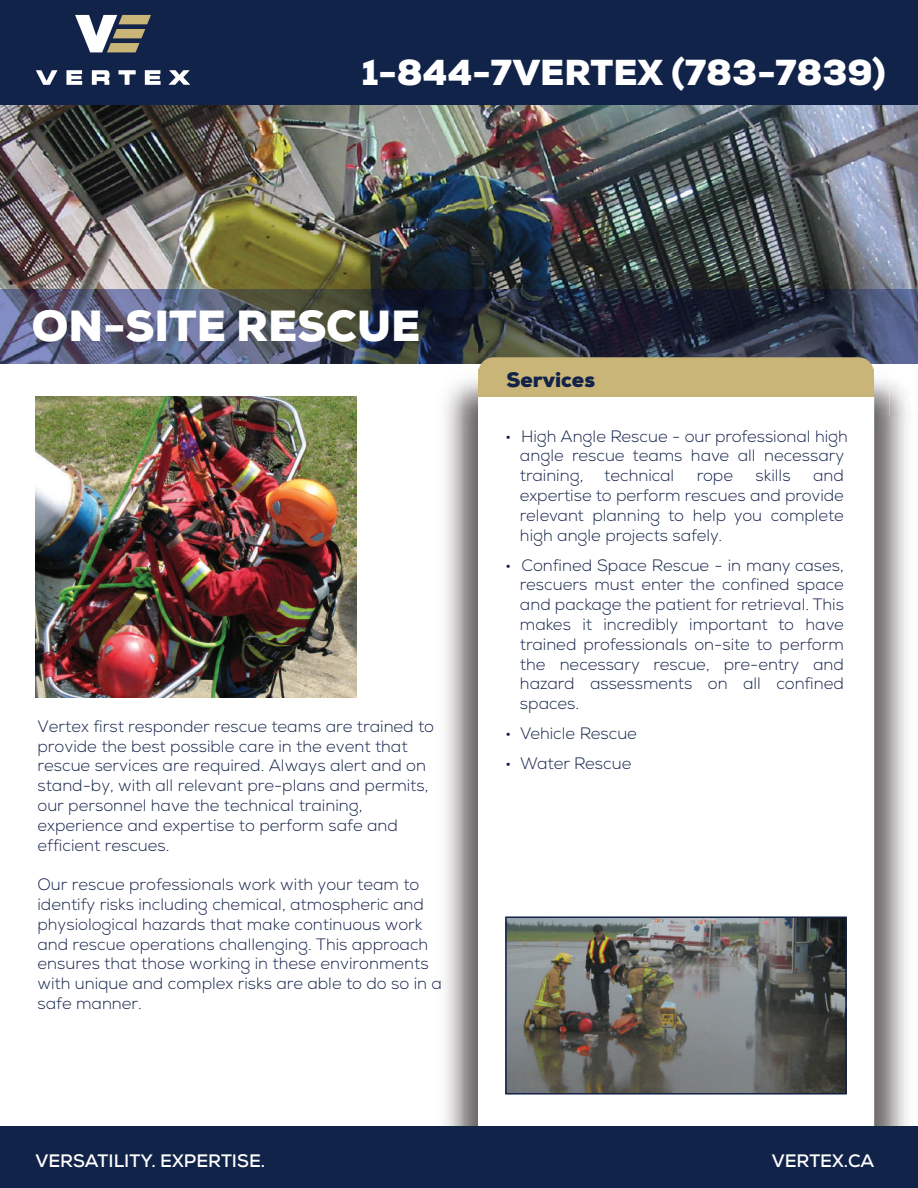
<style>
.page{position:relative;width:918px;height:1188px;background:#fff}
.page>*{position:absolute;margin:0;border:0;box-sizing:border-box;transform-origin:0 0}
.t1{font:900 43.5px "Nexa";color:#fff}
.t2{font:900 36px "Nexa";color:#fff}
.t3{font:900 21px "Nexa";color:#122349}
.t4{font:700 18px "Nexa";color:#fff}
.t5{font:300 16.5px/19.8px "Nexa";color:#132249}
</style>
<div class="page">
<div style="left:0;top:0;width:918px;height:106px;background:#122349"></div>
<svg style="left:75px;top:15px;width:76px;height:37px"></svg>
<svg style="left:36px;top:70px;width:22px;height:15px"></svg>
<svg style="left:66px;top:70px;width:16px;height:15px"></svg>
<svg style="left:92px;top:70px;width:18px;height:15px"></svg>
<svg style="left:118px;top:70px;width:18px;height:15px"></svg>
<svg style="left:145px;top:70px;width:16px;height:15px"></svg>
<svg style="left:168px;top:70px;width:22px;height:15px"></svg>
<img style="left:0;top:105px;width:918px;height:185px">
<img style="left:0;top:290px;width:918px;height:74px">
<img style="left:35px;top:396px;width:321px;height:302px">
<img style="left:889px;top:382px;width:20px;height:34px">
<img style="left:874px;top:416px;width:33px;height:710px">
<img style="left:462px;top:365px;width:427px;height:52px">
<img style="left:462px;top:416px;width:16px;height:710px">
<div style="left:478px;top:359px;width:396px;height:781px;background:#fff;border-radius:15px"></div>
<div style="left:478px;top:357px;width:396px;height:31px;background:#cab578;border-radius:15px"></div>
<div style="left:478px;top:370px;width:396px;height:27px;background:#cab578"></div>
<div style="left:0;top:1126px;width:918px;height:62px;background:#122349"></div>
<img style="left:508px;top:919px;width:336px;height:173px">
<div style="left:505px;top:916px;width:342px;height:179px;border:2px solid #132249"></div>
<h2 class="t2" style="left:362px;top:50px;width:526px">1-844-7VERTEX (783-7839)</h2>
<h1 class="t1" style="left:32px;top:298px;width:390px">ON-SITE RESCUE</h1>
<p class="t5" style="left:38px;top:717px;width:398px">Vertex first responder rescue teams are trained to provide the best possible care in the event that rescue services are required. Always alert and on stand-by, with all relevant pre-plans and permits, our personnel have the technical training, experience and expertise to perform safe and efficient rescues.</p>
<p class="t5" style="left:38px;top:875px;width:406px">Our rescue professionals work with your team to identify risks including chemical, atmospheric and physiological hazards that make continuous work and rescue operations challenging. This approach ensures that those working in these environments with unique and complex risks are able to do so in a safe manner.</p>
<p class="t4" style="left:35px;top:1150px;width:231px">VERSATILITY. EXPERTISE.</p>
<p class="t3" style="left:507px;top:366px;width:90px">Services</p>
<p class="t5" style="left:520px;top:426px;width:329px;text-indent:-15px">• High Angle Rescue - our professional high angle rescue teams have all necessary training,</p>
<p class="t5" style="left:604px;top:466px;width:72px">technical</p>
<p class="t5" style="left:697px;top:466px;width:38px">rope</p>
<p class="t5" style="left:756px;top:466px;width:37px">skills</p>
<p class="t5" style="left:520px;top:466px;width:325px;text-align:justify;text-indent:293px">and expertise to perform rescues and provide relevant planning to help you complete high angle projects safely.</p>
<p class="t5" style="left:520px;top:555px;width:326px;text-align:justify;text-indent:-15px">• Confined Space Rescue - in many cases, rescuers must enter the confined space and package the patient for retrieval. This makes it incredibly important to have trained professionals on-site to perform the necessary rescue, pre-entry and hazard assessments on all confined spaces.</p>
<p class="t5" style="left:505px;top:724px;width:134px">• Vehicle Rescue</p>
<p class="t5" style="left:505px;top:754px;width:128px">• Water Rescue</p>
<p class="t4" style="left:772px;top:1150px;width:104px">VERTEX.CA</p>
</div>
